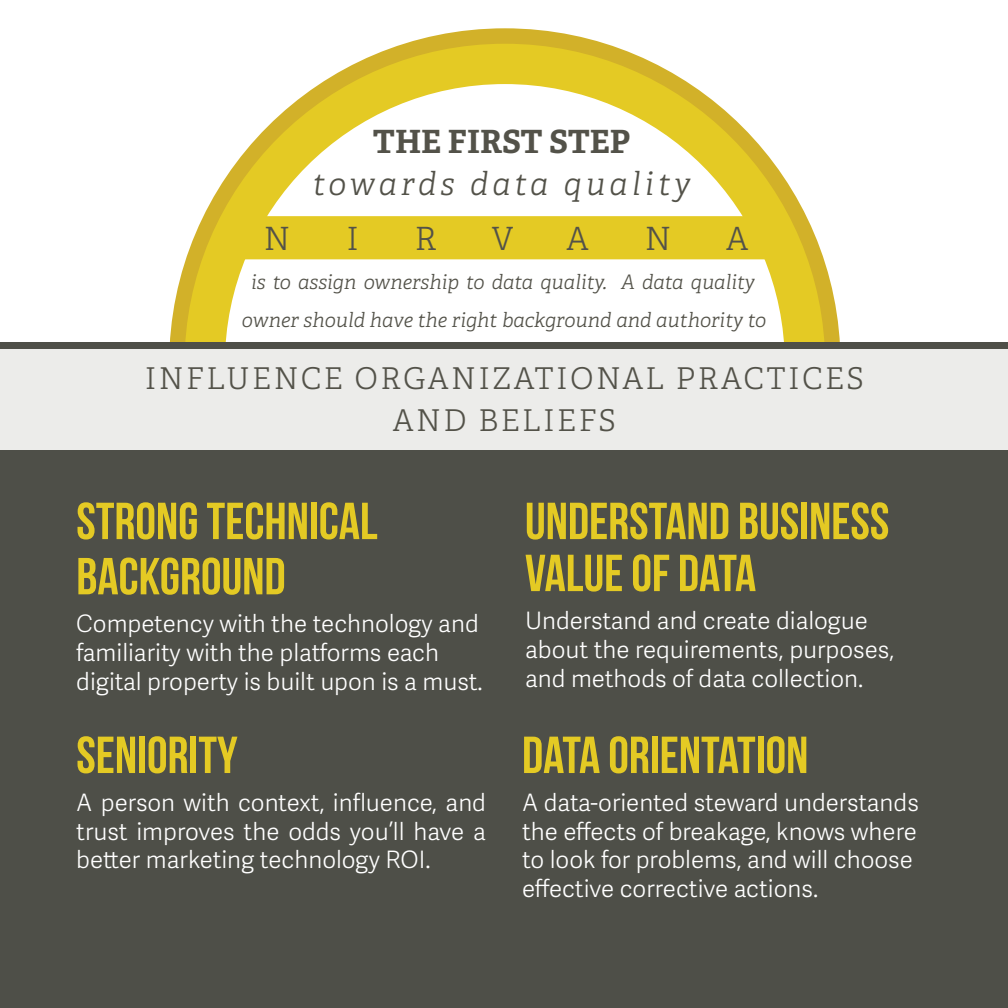
<style>
.page{position:relative;width:1008px;height:1008px;background:#fff}
.page>*{position:absolute;margin:0;border:0;box-sizing:border-box;transform-origin:0 0}
.t1{font:52px/55.2px "Bebas Neue";color:#e4ca24}
.t2{font:italic 300 32px "Adelle";letter-spacing:.125em;color:#535249}
.t3{font:700 32px "Adelle";color:#535249}
.t4{font:300 32px "Adelle";color:#535249}
.t5{font:300 30px/42px "Adelle";letter-spacing:.08em;color:#535249;text-align:center}
.t6{font:300 24px/28.8px "Adelle Sans";color:#fff}
.t7{font:italic 300 20px/38px "Adelle";color:#535249;text-align:center}
</style>
<div class="page">
<div style="left:169px;top:28px;width:672px;height:672px;background:#d2b129;border-radius:50%"></div>
<div style="left:185px;top:44px;width:640px;height:640px;background:#e4ca24;border-radius:50%"></div>
<div style="left:225px;top:84px;width:560px;height:560px;background:#fff;border-radius:50%"></div>
<div style="left:246px;top:216px;width:518px;height:43px;background:#e4ca24"></div>
<div style="left:0;top:342px;width:1008px;height:666px;background:#4e4f48"></div>
<div style="left:0;top:349px;width:1008px;height:101px;background:#ececea"></div>
<h2 class="t3" style="left:373px;top:122px;width:259px">THE FIRST STEP</h2>
<h2 class="t2" style="left:313px;top:164px;width:379px">towards data quality</h2>
<h2 class="t4" style="left:264px;top:219px;width:28px">N</h2>
<h2 class="t4" style="left:346px;top:219px;width:14px">I</h2>
<h2 class="t4" style="left:415px;top:219px;width:24px">R</h2>
<h2 class="t4" style="left:492px;top:219px;width:23px">V</h2>
<h2 class="t4" style="left:567px;top:219px;width:24px">A</h2>
<h2 class="t4" style="left:645px;top:219px;width:28px">N</h2>
<h2 class="t4" style="left:726px;top:219px;width:24px">A</h2>
<p class="t7" style="left:242px;top:263px;width:526px">is to assign ownership to data quality. A data quality owner should have the right background and authority to</p>
<p class="t5" style="left:145px;top:358px;width:721px">INFLUENCE ORGANIZATIONAL PRACTICES<br>AND BELIEFS</p>
<h1 class="t1" style="left:76px;top:493px;width:303px">STRONG TECHNICAL<br>BACKGROUND</h1>
<p class="t6" style="left:76px;top:608px;width:408px">Competency with the technology and familiarity with the platforms each digital property is built upon is a must.</p>
<h1 class="t1" style="left:76px;top:727px;width:163px">SENIORITY</h1>
<p class="t6" style="left:76px;top:787px;width:411px;text-align:justify">A person with context, influence, and trust improves the odds you’ll have a better marketing technology ROI.</p>
<h1 class="t1" style="left:525px;top:495px;width:366px;line-height:52px">UNDERSTAND BUSINESS<br>VALUE OF DATA</h1>
<p class="t6" style="left:525px;top:605px;width:371px">Understand and create dialogue about the requirements, purposes, and methods of data collection.</p>
<h1 class="t1" style="left:522px;top:727px;width:288px">DATA ORIENTATION</h1>
<p class="t6" style="left:522px;top:787px;width:398px">A data-oriented steward understands the effects of breakage, knows where to look for problems, and will choose effective corrective actions.</p>
</div>
